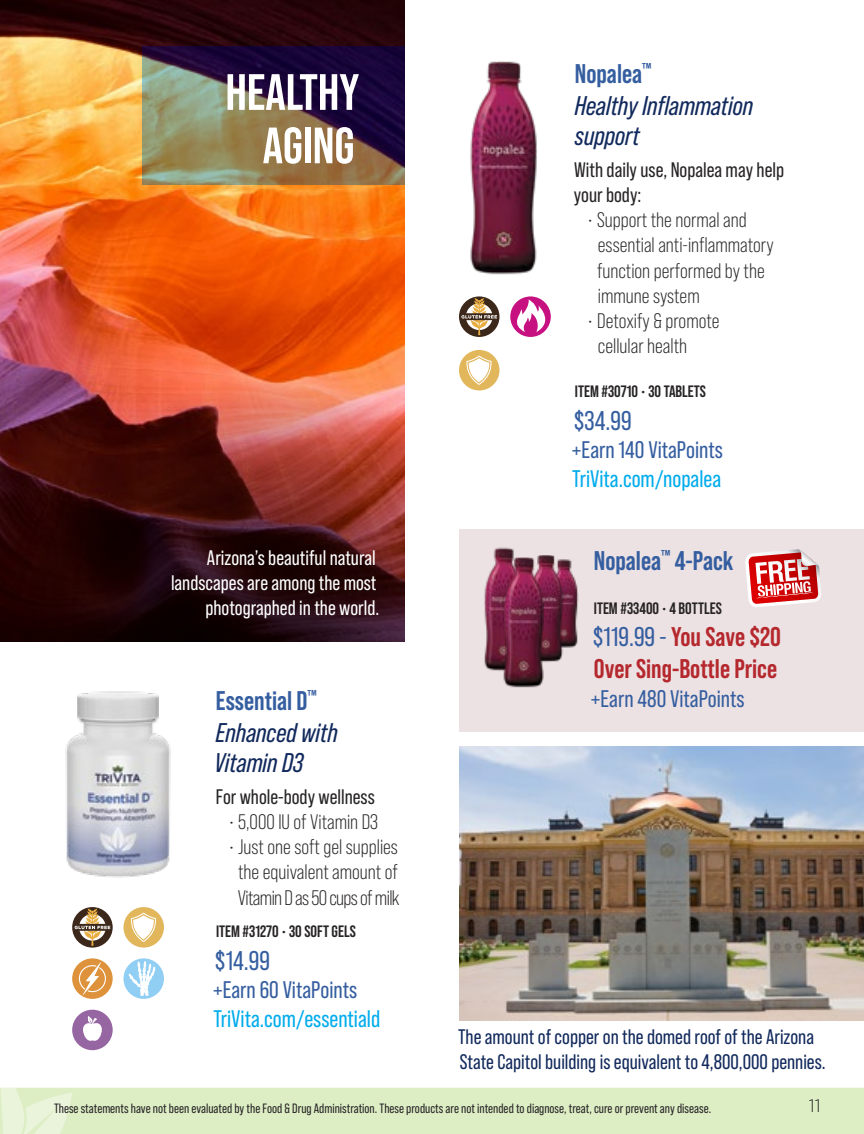
<style>
.page{position:relative;width:864px;height:1134px;background:#fff}
.page>*{position:absolute;margin:0;border:0;box-sizing:border-box;transform-origin:0 0}
.t1{font:700 51px/53.4px "Bebas Neue Pro";color:#fff;text-align:right}
.t2{font:italic 27px/31px "Bebas Neue Pro";color:#11295c}
.t3{font:700 27px/32.4px "Bebas Neue Pro";color:#b4282e}
.t4{font:700 27px "Bebas Neue Pro";color:#355ea0}
.t5{font:27px "Bebas Neue Pro";color:#355ea0}
.t6{font:24px "Bebas Neue Pro";color:#355ea0}
.t7{font:24px "Bebas Neue Pro";color:#00acec}
.t8{font:21px/25.2px "Bebas Neue Pro";color:#272425}
.t9{font:21px/25.2px "Bebas Neue Pro";color:#11295c}
.t10{font:21px/25.2px "Bebas Neue Pro";color:#fff;text-align:right}
.t11{font:21px/25.2px "Bebas Neue Pro";color:#272425}
.t12{font:300 18px "Gotham";color:#272425}
.t13{font:700 16.5px "Bebas Neue Pro";color:#272425}
.t14{font:13.5px "Bebas Neue Pro";color:#272425}
.s1{font-weight:700;font-style:normal;color:#355ea0}
.s2{font-weight:400;color:#355ea0}
</style>
<div class="page">
<div style="left:0;top:1085px;width:864px;height:49px;background:#ddeec5"></div>
<svg style="left:0;top:1087px;width:72px;height:47px"></svg>
<hr style="left:0;top:1084px;width:864px;height:3px;background:#fff">
<img style="left:0;top:0;width:405px;height:380px">
<div style="left:459px;top:529px;width:405px;height:203px;background:#ede2e3"></div>
<img style="left:65px;top:691px;width:106px;height:187px">
<img style="left:470px;top:61px;width:67px;height:214px">
<img style="left:567px;top:560px;width:12px;height:88px">
<img style="left:484px;top:548px;width:30px;height:123px">
<img style="left:537px;top:555px;width:30px;height:107px">
<img style="left:500px;top:557px;width:49px;height:131px">
<div style="left:459px;top:296px;width:41px;height:41px;border:7px solid #3c281a;border-radius:50%"></div>
<svg style="left:461px;top:298px;width:36px;height:37px"></svg>
<div style="left:459px;top:350px;width:41px;height:40px;background:#e2b75c;border-radius:50%"></div>
<svg style="left:466px;top:356px;width:26px;height:29px"></svg>
<div style="left:510px;top:296px;width:41px;height:41px;background:#c71180;border-radius:50%"></div>
<svg style="left:516px;top:300px;width:35px;height:32px"></svg>
<svg style="left:143px;top:46px;width:262px;height:139px"></svg>
<div style="left:72px;top:907px;width:41px;height:41px;border:7px solid #3c281a;border-radius:50%"></div>
<svg style="left:75px;top:908px;width:35px;height:38px"></svg>
<div style="left:72px;top:958px;width:41px;height:41px;background:#de923b;border-radius:50%"></div>
<svg style="left:79px;top:962px;width:27px;height:34px"></svg>
<div style="left:72px;top:1010px;width:41px;height:40px;background:#9666a3;border-radius:50%"></div>
<svg style="left:83px;top:1016px;width:19px;height:25px"></svg>
<div style="left:123px;top:907px;width:41px;height:41px;background:#e2b75c;border-radius:50%"></div>
<svg style="left:131px;top:913px;width:25px;height:29px"></svg>
<div style="left:123px;top:958px;width:41px;height:41px;background:#91cef4;border-radius:50%"></div>
<svg style="left:129px;top:962px;width:26px;height:34px"></svg>
<svg style="left:745px;top:549px;width:76px;height:58px"></svg>
<img style="left:459px;top:746px;width:405px;height:274px">
<img style="left:0;top:380px;width:405px;height:262px">
<h1 class="t1" style="left:225px;top:65px;width:135px">HEALTHY<br>AGING</h1>
<p class="t10" style="left:171px;top:545px;width:210px">Arizona’s beautiful natural landscapes are among the most photographed in the world.</p>
<p class="t2" style="left:214px;top:685px;width:125px"><span class="s1">Essential D</span><sup>™<br></sup>Enhanced with<br>Vitamin D3</p>
<p class="t11" style="left:216px;top:784px;width:160px">For whole-body wellness</p>
<p class="t8" style="left:228px;top:809px;width:151px">• 5,000 IU of Vitamin D3</p>
<p class="t8" style="left:228px;top:834px;width:173px;text-align:center">• Just one soft gel supplies the equivalent amount of<br>Vitamin D as 50 cups of milk</p>
<p class="t13" style="left:216px;top:922px;width:141px">ITEM #31270 • 30 SOFT GELS</p>
<p class="t5" style="left:215px;top:945px;width:57px">$14.99</p>
<p class="t6" style="left:213px;top:977px;width:146px">+Earn 60 VitaPoints</p>
<p class="t7" style="left:213px;top:1005px;width:168px">TriVita.com/essentiald</p>
<p class="t2" style="left:575px;top:58px;width:180px"><span class="s1">Nopalea</span><sup>™<br></sup>Healthy Inflammation support</p>
<p class="t11" style="left:574px;top:157px;width:212px">With daily use, Nopalea may help your body:</p>
<p class="t8" style="left:597px;top:207px;width:178px;text-indent:-10px">• Support the normal and essential anti-inflammatory function performed by the immune system</p>
<p class="t8" style="left:598px;top:308px;width:123px;text-indent:-11px">• Detoxify &amp; promote cellular health</p>
<p class="t13" style="left:575px;top:382px;width:133px">ITEM #30710 • 30 TABLETS</p>
<p class="t5" style="left:574px;top:405px;width:59px">$34.99</p>
<p class="t6" style="left:572px;top:437px;width:152px">+Earn 140 VitaPoints</p>
<p class="t7" style="left:572px;top:465px;width:150px">TriVita.com/nopalea</p>
<p class="t4" style="left:594px;top:545px;width:141px">Nopalea<sup>™</sup> 4-Pack</p>
<p class="t13" style="left:594px;top:598px;width:129px">ITEM #33400 • 4 BOTTLES</p>
<p class="t3" style="left:593px;top:620px;width:190px"><span class="s2">$119.99 -</span> You Save $20<br>Over Sing-Bottle Price</p>
<p class="t6" style="left:591px;top:685px;width:155px">+Earn 480 VitaPoints</p>
<p class="t9" style="left:458px;top:1024px;width:369px">The amount of copper on the domed roof of the Arizona<br>State Capitol building is equivalent to 4,800,000 pennies.</p>
<p class="t14" style="left:54px;top:1101px;width:659px">These statements have not been evaluated by the Food &amp; Drug Administration. These products are not intended to diagnose, treat, cure or prevent any disease.</p>
<p class="t12" style="left:809px;top:1095px;width:14px">11</p>
</div>
